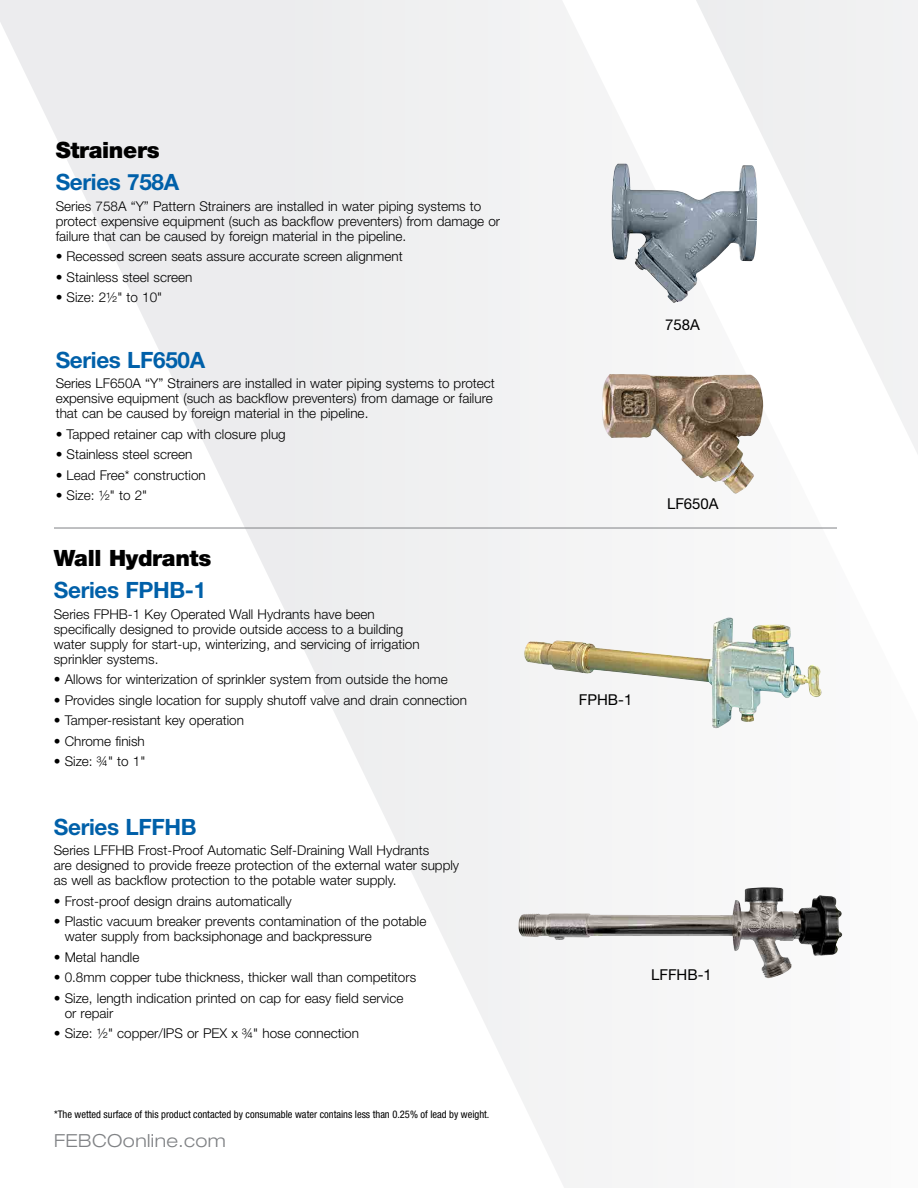
<style>
.page{position:relative;width:918px;height:1188px;background:#fff}
.page>*{position:absolute;margin:0;border:0;box-sizing:border-box;transform-origin:0 0}
.t1{font:700 22.5px "Helvetica Neue LT Std";letter-spacing:-.015em;color:#0060a9}
.t2{font:900 22.5px "Helvetica Neue LT Std";letter-spacing:-.015em;color:#000}
.t3{font:300 expanded 18px "Helvetica Neue LT Std";letter-spacing:.025em;color:#808285}
.t4{font:15px "Helvetica Neue LT Std";color:#000}
.t5{font:300 13.5px/15px "Helvetica Neue LT Std";color:#000}
.t6{font:condensed 10.5px "Helvetica Neue LT Std";color:#000}
</style>
<div class="page">
<svg style="left:684px;top:0;width:234px;height:979px"></svg>
<img style="left:520px;top:617px;width:304px;height:112px">
<hr style="left:54px;top:528px;width:783px;height:1px;background:#808285">
<img style="left:611px;top:164px;width:146px;height:139px">
<img style="left:601px;top:374px;width:163px;height:121px">
<img style="left:518px;top:887px;width:246px;height:87px">
<h1 class="t2" style="left:56px;top:137px;width:105px">Strainers</h1>
<h1 class="t1" style="left:56px;top:169px;width:125px">Series 758A</h1>
<p class="t5" style="left:56px;top:198px;width:446px">Series 758A “Y” Pattern Strainers are installed in water piping systems to protect expensive equipment (such as backflow preventers) from damage or failure that can be caused by foreign material in the pipeline.</p>
<p class="t5" style="left:56px;top:249px;width:349px">• Recessed screen seats assure accurate screen alignment</p>
<p class="t5" style="left:56px;top:269px;width:138px">• Stainless steel screen</p>
<p class="t5" style="left:56px;top:290px;width:108px">• Size: 2½" to 10"</p>
<h1 class="t1" style="left:56px;top:346px;width:151px">Series LF650A</h1>
<p class="t5" style="left:56px;top:375px;width:441px">Series LF650A “Y” Strainers are installed in water piping systems to protect expensive equipment (such as backflow preventers) from damage or failure that can be caused by foreign material in the pipeline.</p>
<p class="t5" style="left:56px;top:426px;width:232px">• Tapped retainer cap with closure plug</p>
<p class="t5" style="left:56px;top:446px;width:138px">• Stainless steel screen</p>
<p class="t5" style="left:56px;top:467px;width:152px">• Lead Free* construction</p>
<p class="t5" style="left:56px;top:487px;width:93px">• Size: ½" to 2"</p>
<h1 class="t2" style="left:54px;top:545px;width:159px">Wall Hydrants</h1>
<h1 class="t1" style="left:54px;top:577px;width:154px">Series FPHB-1</h1>
<p class="t5" style="left:54px;top:606px;width:367px">Series FPHB-1 Key Operated Wall Hydrants have been specifically designed to provide outside access to a building water supply for start-up, winterizing, and servicing of irrigation sprinkler systems.</p>
<p class="t5" style="left:54px;top:672px;width:396px">• Allows for winterization of sprinkler system from outside the home</p>
<p class="t5" style="left:54px;top:692px;width:415px">• Provides single location for supply shutoff valve and drain connection</p>
<p class="t5" style="left:54px;top:713px;width:192px">• Tamper-resistant key operation</p>
<p class="t5" style="left:54px;top:733px;width:93px">• Chrome finish</p>
<p class="t5" style="left:54px;top:754px;width:93px">• Size: ¾" to 1"</p>
<h1 class="t1" style="left:54px;top:813px;width:144px">Series LFFHB</h1>
<p class="t5" style="left:54px;top:843px;width:407px">Series LFFHB Frost-Proof Automatic Self-Draining Wall Hydrants<br>are designed to provide freeze protection of the external water supply as well as backflow protection to the potable water supply.</p>
<p class="t5" style="left:54px;top:893px;width:239px">• Frost-proof design drains automatically</p>
<p class="t5" style="left:65px;top:914px;width:363px;text-indent:-11px">• Plastic vacuum breaker prevents contamination of the potable water supply from backsiphonage and backpressure</p>
<p class="t5" style="left:54px;top:949px;width:87px">• Metal handle</p>
<p class="t5" style="left:54px;top:970px;width:364px">• 0.8mm copper tube thickness, thicker wall than competitors</p>
<p class="t5" style="left:65px;top:990px;width:340px;text-indent:-11px">• Size, length indication printed on cap for easy field service or repair</p>
<p class="t5" style="left:54px;top:1026px;width:307px">• Size: ½" copper/IPS or PEX x ¾" hose connection</p>
<p class="t6" style="left:54px;top:1108px;width:437px">*The wetted surface of this product contacted by consumable water contains less than 0.25% of lead by weight.</p>
<h2 class="t3" style="left:54px;top:1130px;width:173px">FEBCOonline.com</h2>
<p class="t4" style="left:665px;top:316px;width:36px">758A</p>
<p class="t4" style="left:667px;top:494px;width:53px">LF650A</p>
<p class="t4" style="left:579px;top:690px;width:55px">FPHB-1</p>
<p class="t4" style="left:651px;top:966px;width:62px">LFFHB-1</p>
</div>
